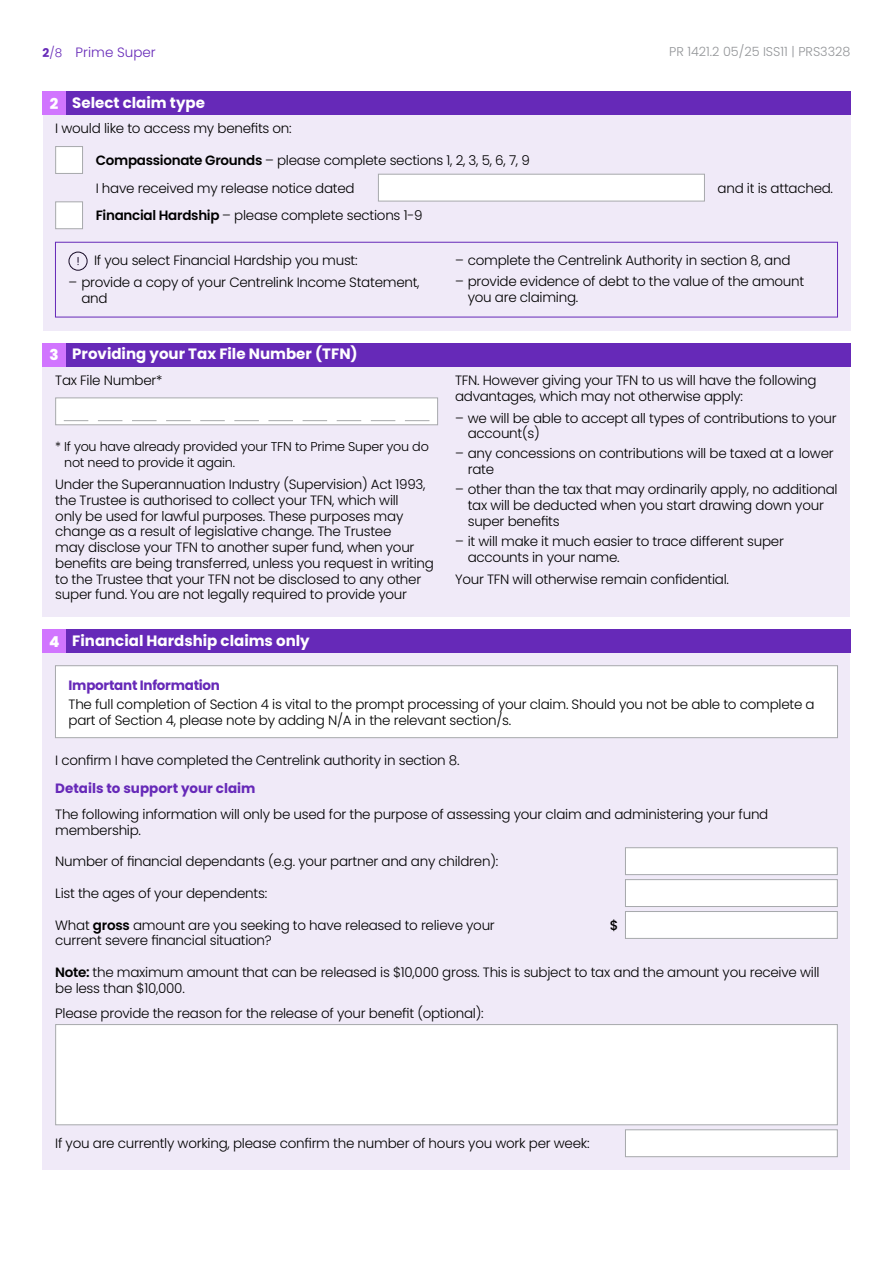
<style>
.page{position:relative;width:893px;height:1263px;background:#fff}
.page>*{position:absolute;margin:0;border:0;box-sizing:border-box;transform-origin:0 0}
.t1{font:700 15px "Poppins";color:#fff}
.t2{font:300 13.5px/15.8px "Poppins";letter-spacing:-.02em;color:#000}
.t3{font:700 13.5px "Poppins";color:#6629b8}
.t4{font:700 13.5px "Poppins";letter-spacing:-.02em;color:#6629b8}
.t5{font:300 13.5px "Poppins";color:#6629b8}
.t6{font:500 13.5px "Poppins";color:#000}
.t7{font:300 12.75px/15.8px "Poppins";letter-spacing:-.02em;color:#000}
.t8{font:300 12.75px "Poppins";color:#939598}
.s1{font-weight:700;font-size:12px}
.s2{font-size:12px}
.s3{font-weight:800}
.s4{font-weight:600}
</style>
<div class="page">
<div style="left:43px;top:115px;width:807px;height:215px;background:#f0eaf8"></div>
<div style="left:55px;top:146px;width:28px;height:28px;background:#fff;border:1px solid #a7a9ac"></div>
<div style="left:55px;top:201px;width:28px;height:28px;background:#fff;border:1px solid #a7a9ac"></div>
<div style="left:43px;top:92px;width:23px;height:23px;background:#d175ff"></div>
<div style="left:66px;top:92px;width:784px;height:23px;background:#6629b8"></div>
<div style="left:378px;top:174px;width:327px;height:27px;background:#fff;border:1px solid #a7a9ac"></div>
<div style="left:69px;top:252px;width:18px;height:19px;border:1px solid #150925;border-radius:50%"></div>
<div style="left:55px;top:242px;width:783px;height:75px;border:1px solid #6629b8"></div>
<div style="left:43px;top:366px;width:807px;height:251px;background:#f0eaf8"></div>
<div style="left:43px;top:653px;width:807px;height:517px;background:#f0eaf8"></div>
<div style="left:43px;top:343px;width:23px;height:23px;background:#d175ff"></div>
<div style="left:66px;top:343px;width:784px;height:23px;background:#6629b8"></div>
<div style="left:43px;top:629px;width:23px;height:24px;background:#d175ff"></div>
<div style="left:66px;top:629px;width:784px;height:24px;background:#6629b8"></div>
<div style="left:55px;top:1024px;width:783px;height:101px;background:#fff;border:1px solid #a7a9ac"></div>
<div style="left:625px;top:847px;width:213px;height:28px;background:#fff;border:1px solid #a7a9ac"></div>
<div style="left:625px;top:879px;width:213px;height:28px;background:#fff;border:1px solid #a7a9ac"></div>
<div style="left:625px;top:1129px;width:213px;height:28px;background:#fff;border:1px solid #a7a9ac"></div>
<div style="left:625px;top:911px;width:213px;height:28px;background:#fff;border:1px solid #a7a9ac"></div>
<div style="left:55px;top:666px;width:782px;height:72px;background:#fff"></div>
<div style="left:55px;top:665px;width:783px;height:73px;border:1px solid #a7a9ac"></div>
<div style="left:55px;top:397px;width:383px;height:28px;background:#fff;border:1px solid #a7a9ac"></div>
<svg style="left:64px;top:420px;width:365px;height:1px"></svg>
<p class="t5" style="left:43px;top:44px;width:115px"><span class="s1">2</span><span class="s2">/8</span> Prime Super</p>
<p class="t8" style="left:669px;top:44px;width:183px">PR 1421.2 05/25 ISS11 | PRS3328</p>
<p class="t1" style="left:50px;top:94px;width:156px"><span class="s3">2</span> Select claim type</p>
<p class="t2" style="left:55px;top:121px;width:238px">I would like to access my benefits on:</p>
<p class="t2" style="left:96px;top:152px;width:436px"><span class="s4">Compassionate Grounds</span> – please complete sections 1, 2, 3, 5, 6, 7, 9</p>
<p class="t2" style="left:96px;top:181px;width:261px">I have received my release notice dated</p>
<p class="t2" style="left:718px;top:181px;width:117px">and it is attached.</p>
<p class="t2" style="left:96px;top:207px;width:328px"><span class="s4">Financial Hardship</span> – please complete sections 1-9</p>
<p class="t2" style="left:94px;top:253px;width:265px">If you select Financial Hardship you must:</p>
<p class="t2" style="left:81px;top:275px;width:340px;text-indent:-13px">– provide a copy of your Centrelink Income Statement, and</p>
<p class="t1" style="left:50px;top:345px;width:310px"><span class="s3">3</span> Providing your Tax File Number (TFN)</p>
<p class="t2" style="left:55px;top:372px;width:109px">Tax File Number*</p>
<p class="t7" style="left:64px;top:439px;width:366px;text-indent:-9px">* If you have already provided your TFN to Prime Super you do not need to provide it again.</p>
<p class="t2" style="left:55px;top:477px;width:380px">Under the Superannuation Industry (Supervision) Act 1993, the Trustee is authorised to collect your TFN, which will<br>only be used for lawful purposes. These purposes may change as a result of legislative change. The Trustee<br>may disclose your TFN to another super fund, when your benefits are being transferred, unless you request in writing to the Trustee that your TFN not be disclosed to any other super fund. You are not legally required to provide your</p>
<p class="t1" style="left:49px;top:632px;width:262px"><span class="s3">4</span> Financial Hardship claims only</p>
<p class="t2" style="left:455px;top:253px;width:337px">– complete the Centrelink Authority in section 8, and</p>
<p class="t2" style="left:468px;top:274px;width:338px;text-indent:-13px">– provide evidence of debt to the value of the amount you are claiming.</p>
<p class="t2" style="left:455px;top:372px;width:363px">TFN. However giving your TFN to us will have the following advantages, which may not otherwise apply:</p>
<p class="t2" style="left:468px;top:410px;width:370px;text-indent:-13px">– we will be able to accept all types of contributions to your account(s)</p>
<p class="t2" style="left:468px;top:446px;width:367px;text-indent:-13px">– any concessions on contributions will be taxed at a lower rate</p>
<p class="t2" style="left:468px;top:482px;width:371px;text-indent:-13px">– other than the tax that may ordinarily apply, no additional tax will be deducted when you start drawing down your super benefits</p>
<p class="t2" style="left:468px;top:533px;width:318px;text-indent:-13px">– it will make it much easier to trace different super accounts in your name.</p>
<p class="t2" style="left:455px;top:571px;width:276px">Your TFN will otherwise remain confidential.</p>
<p class="t4" style="left:69px;top:677px;width:153px">Important Information</p>
<p class="t2" style="left:69px;top:696px;width:748px">The full completion of Section 4 is vital to the prompt processing of your claim. Should you not be able to complete a part of Section 4, please note by adding N/A in the relevant section/s.</p>
<p class="t2" style="left:55px;top:752px;width:406px">I confirm I have completed the Centrelink authority in section 8.</p>
<p class="t3" style="left:55px;top:780px;width:202px">Details to support your claim</p>
<p class="t2" style="left:55px;top:806px;width:715px">The following information will only be used for the purpose of assessing your claim and administering your fund membership.</p>
<p class="t2" style="left:55px;top:853px;width:444px">Number of financial dependants (e.g. your partner and any children):</p>
<p class="t2" style="left:55px;top:885px;width:213px">List the ages of your dependents:</p>
<p class="t6" style="left:610px;top:917px;width:10px">$</p>
<p class="t2" style="left:55px;top:917px;width:441px">What <span class="s4">gross</span> amount are you seeking to have released to relieve your current severe financial situation?</p>
<p class="t2" style="left:55px;top:965px;width:766px"><span class="s4">Note:</span> the maximum amount that can be released is $10,000 gross. This is subject to tax and the amount you receive will be less than $10,000.</p>
<p class="t2" style="left:55px;top:1005px;width:430px">Please provide the reason for the release of your benefit (optional):</p>
<p class="t2" style="left:55px;top:1135px;width:536px">If you are currently working, please confirm the number of hours you work per week:</p>
</div>
